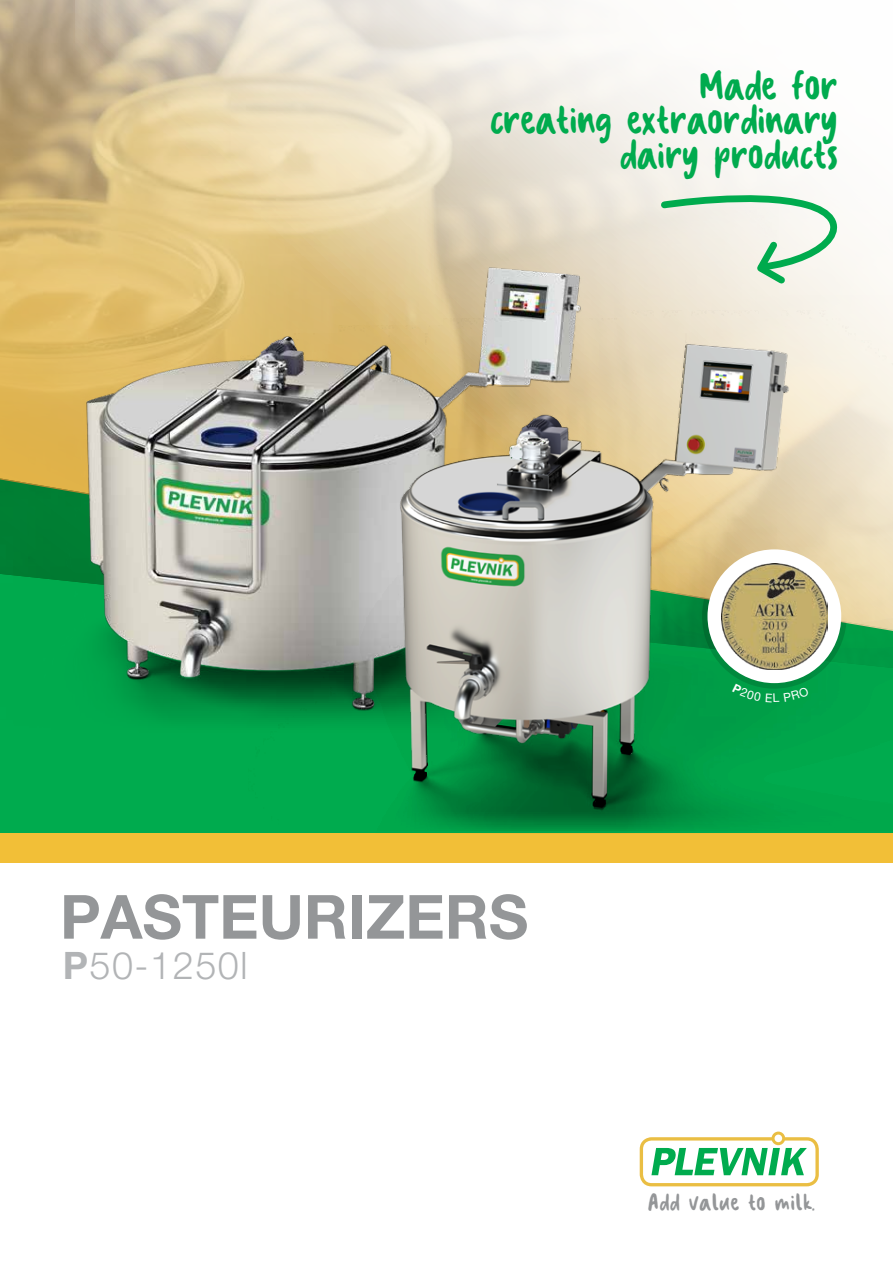
<style>
.page{position:relative;width:893px;height:1263px;background:#fff}
.page>*{position:absolute;margin:0;border:0;box-sizing:border-box;transform-origin:0 0}
.t1{font:700 60.9px "Helvetica Neue LT Pro";color:#949698}
.t2{font:42px/34.5px "Sookie";color:#00ab4e;text-align:right}
.t3{font:300 37.95px "Helvetica Neue LT Pro";letter-spacing:.04em;color:#b2b4b6}
.t4{font:24px "Sookie";letter-spacing:.02em;color:#949698}
.s1{font-weight:700}
</style>
<div class="page">
<svg style="left:0;top:0;width:75px;height:196px;background:#b7a077"></svg>
<svg style="left:640px;top:1131px;width:179px;height:55px"></svg>
<svg style="left:75px;top:0;width:818px;height:297px"></svg>
<svg style="left:658px;top:191px;width:209px;height:98px"></svg>
<div style="left:0;top:749px;width:165px;height:84px;background:#00ab4e"></div>
<div style="left:0;top:833px;width:893px;height:29px;background:#f2bf37"></div>
<img style="left:0;top:196px;width:777px;height:553px">
<img style="left:165px;top:297px;width:728px;height:536px">
<img style="left:388px;top:303px;width:407px;height:513px">
<div style="left:707px;top:549px;width:134px;height:134px;background:#fff;border-radius:50%"></div>
<img style="left:721px;top:563px;width:106px;height:35px">
<svg style="left:702px;top:598px;width:144px;height:104px"></svg>
<p class="t2" style="left:491px;top:69px;width:349px">Made for<br>creating extraordinary dairy products</p>
<h1 class="t1" style="left:60px;top:879px;width:470px">PASTEURIZERS</h1>
<p class="t3" style="left:63px;top:942px;width:186px"><span class="s1">P</span>50-1250l</p>
<p class="t4" style="left:649px;top:1189px;width:168px">Add value to milk.</p>
</div>
